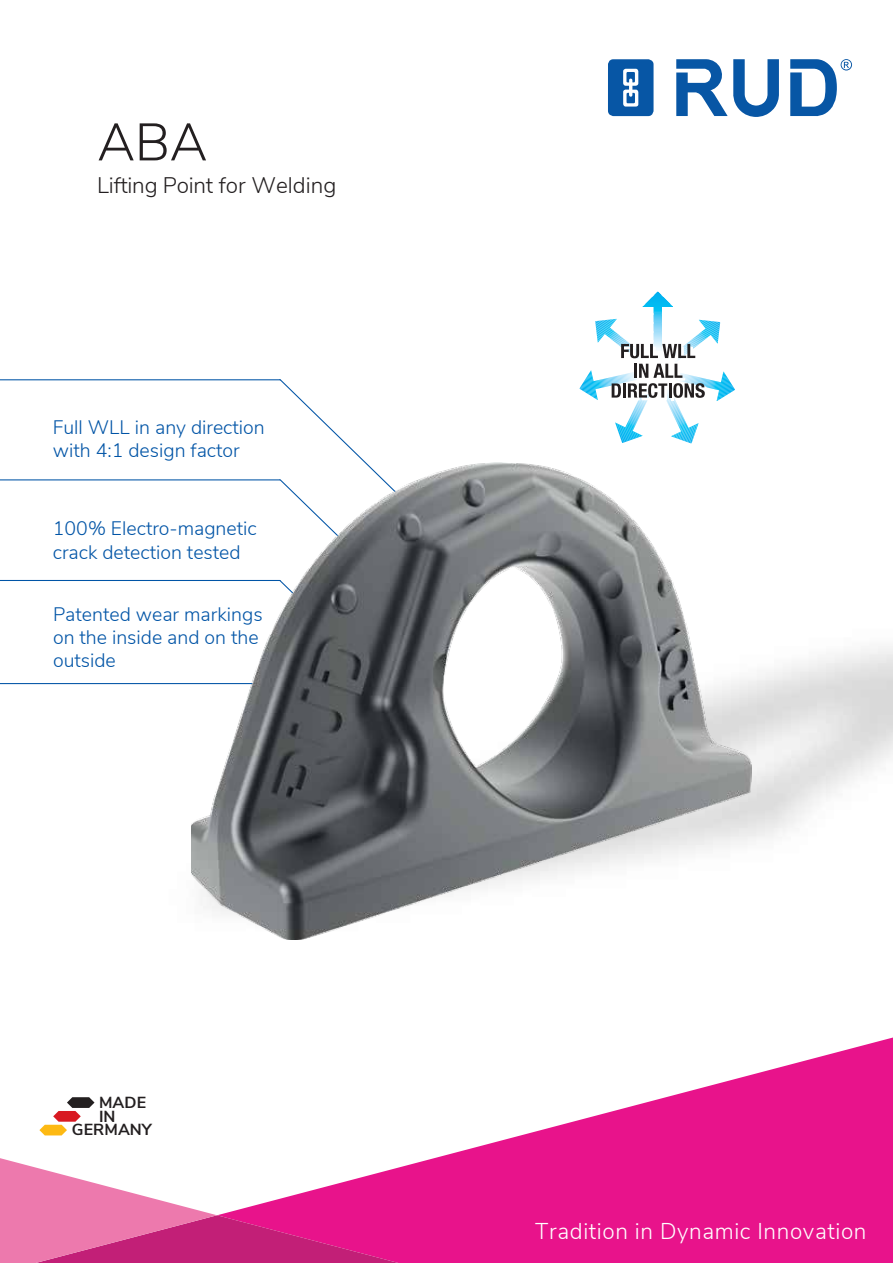
<style>
.page{position:relative;width:893px;height:1263px;background:#fff}
.page>*{position:absolute;margin:0;border:0;box-sizing:border-box;transform-origin:0 0}
.t1{font:300 52.5px "Nunito Sans";color:#231f20}
.t2{font:300 22.8px "Nunito Sans";letter-spacing:.025em;color:#fff}
.t3{font:300 22.5px "Nunito Sans";letter-spacing:-.01em;color:#231f20}
.t4{font:300 19.5px/23.4px "Nunito Sans";color:#0054a6}
.t5{font:700 16.05px "Nunito Sans";letter-spacing:.005em;color:#231f20}
</style>
<div class="page">
<svg style="left:39px;top:1097px;width:56px;height:38px"></svg>
<svg style="left:0;top:379px;width:366px;height:306px"></svg>
<img style="left:151px;top:612px;width:742px;height:328px">
<img style="left:192px;top:462px;width:559px;height:477px">
<svg style="left:608px;top:59px;width:45px;height:57px;background:#2d70b2"></svg>
<svg style="left:676px;top:59px;width:103px;height:58px"></svg>
<svg style="left:790px;top:59px;width:62px;height:57px"></svg>
<svg style="left:446px;top:1037px;width:447px;height:226px;fill:#e8138b"></svg>
<svg style="left:0;top:1155px;width:447px;height:108px"></svg>
<hr style="left:642px;top:291px;width:31px;height:2px;background:#00aeef">
<hr style="left:642px;top:293px;width:31px;height:1px;background:#00aeef">
<hr style="left:642px;top:294px;width:31px;height:1px;background:#00aff0">
<hr style="left:642px;top:295px;width:31px;height:1px;background:#00b1f0">
<hr style="left:642px;top:296px;width:31px;height:1px;background:#00b2f0">
<hr style="left:642px;top:297px;width:31px;height:1px;background:#00b3f0">
<hr style="left:642px;top:298px;width:31px;height:1px;background:#00b4f0">
<hr style="left:642px;top:299px;width:31px;height:1px;background:#00b5f1">
<hr style="left:642px;top:300px;width:31px;height:2px;background:#00b6f1">
<hr style="left:642px;top:302px;width:31px;height:1px;background:#00b7f1">
<hr style="left:642px;top:303px;width:31px;height:1px;background:#00b9f1">
<hr style="left:642px;top:304px;width:31px;height:1px;background:#00baf2">
<hr style="left:642px;top:305px;width:31px;height:1px;background:#00bbf2">
<hr style="left:642px;top:306px;width:31px;height:1px;background:#00bcf2">
<hr style="left:642px;top:307px;width:31px;height:1px;background:#00bef3">
<hr style="left:642px;top:308px;width:31px;height:1px;background:#00bff3">
<hr style="left:642px;top:309px;width:31px;height:2px;background:#00c0f3">
<hr style="left:642px;top:311px;width:31px;height:1px;background:#00c2f3">
<hr style="left:642px;top:312px;width:31px;height:1px;background:#12c3f4">
<hr style="left:642px;top:313px;width:31px;height:1px;background:#29c5f4">
<hr style="left:642px;top:314px;width:31px;height:1px;background:#37c6f4">
<hr style="left:642px;top:315px;width:31px;height:1px;background:#42c7f5">
<hr style="left:642px;top:316px;width:31px;height:1px;background:#4bc9f5">
<hr style="left:642px;top:317px;width:31px;height:1px;background:#54caf5">
<hr style="left:642px;top:318px;width:31px;height:2px;background:#5ccbf5">
<svg style="left:579px;top:319px;width:156px;height:125px"></svg>
<h1 class="t1" style="left:97px;top:104px;width:112px">ABA</h1>
<p class="t3" style="left:97px;top:168px;width:241px">Lifting Point for Welding</p>
<p class="t4" style="left:53px;top:414px;width:213px">Full WLL in any direction with 4:1 design factor</p>
<p class="t4" style="left:53px;top:516px;width:205px">100% Electro-magnetic crack detection tested</p>
<p class="t4" style="left:53px;top:601px;width:211px">Patented wear markings on the inside and on the outside</p>
<p class="t5" style="left:99px;top:1090px;width:49px">MADE</p>
<p class="t5" style="left:99px;top:1104px;width:18px">IN</p>
<p class="t5" style="left:72px;top:1118px;width:81px">GERMANY</p>
<p class="t2" style="left:535px;top:1215px;width:333px">Tradition in Dynamic Innovation</p>
</div>
